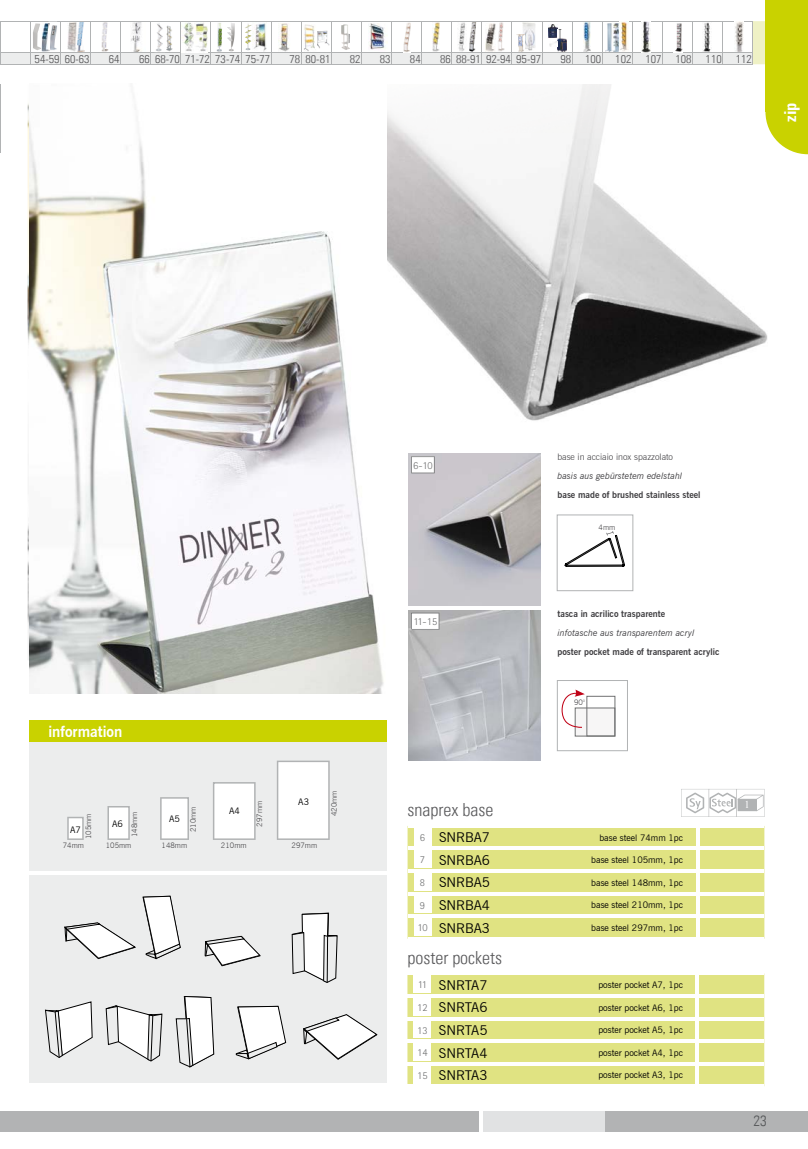
<style>
.page{position:relative;width:808px;height:1149px;background:#fff}
.page>*{position:absolute;margin:0;border:0;box-sizing:border-box;transform-origin:0 0}
.t1{font:300 condensed 18px "Univers LT";color:#58585a}
.t2{font:700 condensed 16.5px "Univers LT";color:#fff}
.t3{font:700 15px "News Gothic BT";color:#fff}
.t4{font:300 condensed 15px "Univers LT";color:#555759}
.t5{font:13.5px "News Gothic BT";color:#000}
.t6{font:300 condensed 11.25px "Univers LT";color:#58585a;scale:1.07 1}
.t7{font:300 10.65px "Rotis Sans Serif";color:#707172}
.t8{font:10.5px "Times New Roman";color:#fff}
.t9{font:9px "News Gothic BT";color:#000}
.t10{font:700 9px "News Gothic BT";color:#3e3d40}
.t11{font:italic 9px "News Gothic BT";color:#3e3d40}
.t12{font:300 9px "News Gothic BT";color:#3e3d40}
.t13{font:300 7.5px "News Gothic BT";color:#3e3d40}
</style>
<div class="page">
<div style="left:605px;top:1110px;width:203px;height:20px;background:#b2b3b4"></div>
<div style="left:0;top:1110px;width:479px;height:20px;background:#b2b3b4"></div>
<div style="left:483px;top:1110px;width:122px;height:20px;background:#e1e2e3"></div>
<img style="left:387px;top:154px;width:421px;height:474px">
<div style="left:557px;top:515px;width:76px;height:75px;background:#fff"></div>
<div style="left:557px;top:514px;width:76px;height:77px;border:1px solid #b1b3b4"></div>
<img style="left:409px;top:610px;width:131px;height:150px">
<svg style="left:411px;top:612px;width:28px;height:17px"></svg>
<svg style="left:681px;top:789px;width:84px;height:27px"></svg>
<div style="left:557px;top:680px;width:71px;height:70px;border:1px solid #b1b3b4"></div>
<div style="left:575px;top:707px;width:40px;height:28px;background:#f7f6f6"></div>
<div style="left:587px;top:696px;width:28px;height:40px;border:1px solid #707172"></div>
<svg style="left:561px;top:689px;width:24px;height:38px"></svg>
<svg style="left:565px;top:531px;width:60px;height:35px"></svg>
<svg style="left:407px;top:975px;width:357px;height:109px;background:#e2e58b"></svg>
<hr style="left:696px;top:974px;width:3px;height:20px;background:#fff">
<hr style="left:696px;top:997px;width:3px;height:19px;background:#fff">
<hr style="left:696px;top:1019px;width:3px;height:20px;background:#fff">
<hr style="left:696px;top:1042px;width:3px;height:19px;background:#fff">
<hr style="left:696px;top:1064px;width:3px;height:20px;background:#fff">
<hr style="left:407px;top:994px;width:105px;height:3px;background:#fff">
<hr style="left:512px;top:994px;width:185px;height:3px;background:#fff">
<hr style="left:697px;top:994px;width:67px;height:3px;background:#fff">
<hr style="left:407px;top:1016px;width:105px;height:3px;background:#fff">
<hr style="left:512px;top:1016px;width:185px;height:3px;background:#fff">
<hr style="left:697px;top:1016px;width:67px;height:3px;background:#fff">
<hr style="left:407px;top:1039px;width:105px;height:3px;background:#fff">
<hr style="left:512px;top:1039px;width:185px;height:3px;background:#fff">
<hr style="left:697px;top:1039px;width:67px;height:3px;background:#fff">
<hr style="left:407px;top:1061px;width:105px;height:3px;background:#fff">
<hr style="left:512px;top:1061px;width:185px;height:3px;background:#fff">
<hr style="left:697px;top:1061px;width:67px;height:3px;background:#fff">
<div style="left:408px;top:828px;width:356px;height:108px;background:#e0e382"></div>
<hr style="left:696px;top:827px;width:3px;height:19px;background:#fff">
<hr style="left:696px;top:849px;width:3px;height:20px;background:#fff">
<hr style="left:696px;top:872px;width:3px;height:19px;background:#fff">
<hr style="left:696px;top:894px;width:3px;height:20px;background:#fff">
<hr style="left:696px;top:917px;width:3px;height:19px;background:#fff">
<hr style="left:408px;top:846px;width:104px;height:3px;background:#fff">
<hr style="left:512px;top:846px;width:185px;height:3px;background:#fff">
<hr style="left:697px;top:846px;width:67px;height:3px;background:#fff">
<hr style="left:408px;top:869px;width:104px;height:3px;background:#fff">
<hr style="left:512px;top:869px;width:185px;height:3px;background:#fff">
<hr style="left:697px;top:869px;width:67px;height:3px;background:#fff">
<hr style="left:408px;top:891px;width:104px;height:3px;background:#fff">
<hr style="left:512px;top:891px;width:185px;height:3px;background:#fff">
<hr style="left:697px;top:891px;width:67px;height:3px;background:#fff">
<hr style="left:408px;top:914px;width:104px;height:3px;background:#fff">
<hr style="left:512px;top:914px;width:185px;height:3px;background:#fff">
<hr style="left:697px;top:914px;width:67px;height:3px;background:#fff">
<div style="left:414px;top:975px;width:17px;height:17px;background:#fff"></div>
<div style="left:414px;top:828px;width:17px;height:17px;background:#fff"></div>
<div style="left:414px;top:998px;width:17px;height:17px;background:#fff"></div>
<div style="left:414px;top:850px;width:17px;height:17px;background:#fff"></div>
<div style="left:414px;top:1020px;width:17px;height:17px;background:#fff"></div>
<div style="left:414px;top:873px;width:17px;height:17px;background:#fff"></div>
<div style="left:414px;top:1043px;width:17px;height:17px;background:#fff"></div>
<div style="left:414px;top:895px;width:17px;height:17px;background:#fff"></div>
<div style="left:414px;top:1065px;width:17px;height:17px;background:#fff"></div>
<div style="left:414px;top:918px;width:17px;height:17px;background:#fff"></div>
<div style="left:30px;top:741px;width:357px;height:341px;background:#eceded"></div>
<svg style="left:160px;top:797px;width:29px;height:42px"></svg>
<svg style="left:107px;top:806px;width:23px;height:33px"></svg>
<svg style="left:67px;top:816px;width:17px;height:23px"></svg>
<svg style="left:213px;top:782px;width:43px;height:57px;background:#f6f7f7"></svg>
<svg style="left:277px;top:760px;width:53px;height:79px;background:#f8f8f8"></svg>
<div style="left:30px;top:720px;width:357px;height:21px;background:#c9d200"></div>
<img style="left:409px;top:453px;width:131px;height:152px">
<svg style="left:411px;top:456px;width:24px;height:17px"></svg>
<svg style="left:45px;top:1001px;width:48px;height:57px"></svg>
<svg style="left:106px;top:1005px;width:56px;height:57px"></svg>
<svg style="left:176px;top:996px;width:38px;height:72px"></svg>
<svg style="left:235px;top:1005px;width:51px;height:55px"></svg>
<svg style="left:303px;top:1014px;width:74px;height:45px"></svg>
<svg style="left:292px;top:912px;width:46px;height:71px"></svg>
<hr style="left:327px;top:935px;width:1px;height:47px;background:#000">
<svg style="left:205px;top:935px;width:55px;height:30px"></svg>
<svg style="left:143px;top:895px;width:38px;height:63px"></svg>
<svg style="left:64px;top:922px;width:72px;height:36px"></svg>
<hr style="left:30px;top:870px;width:357px;height:3px;background:#fff">
<img style="left:30px;top:154px;width:354px;height:539px">
<div style="left:765px;top:0;width:43px;height:112px;background:#c9d200"></div>
<svg style="left:0;top:21px;width:808px;height:133px"></svg>
<p class="t6" style="left:35px;top:52px;width:53px">54-59 60-63</p>
<p class="t6" style="left:109px;top:52px;width:12px">64</p>
<p class="t6" style="left:139px;top:52px;width:124px">66 68-70 71-72 73-74 75-77</p>
<p class="t6" style="left:290px;top:52px;width:40px">78 80-81</p>
<p class="t6" style="left:350px;top:52px;width:12px">82</p>
<p class="t6" style="left:380px;top:52px;width:12px">83</p>
<p class="t6" style="left:410px;top:52px;width:12px">84</p>
<p class="t6" style="left:440px;top:52px;width:96px">86 88-91 92-94 95-97</p>
<p class="t6" style="left:560px;top:52px;width:180px">98 100 102 107 108 110 112</p>
<h2 class="t2" style="left:780px;top:121px;width:21px;rotate:-90deg">zip</h2>
<h3 class="t3" style="left:48px;top:722px;width:76px">information</h3>
<p class="t13" style="left:84px;top:839px;width:27px;rotate:-90deg">105mm</p>
<p class="t13" style="left:130px;top:836px;width:27px;rotate:-90deg">148mm</p>
<p class="t9" style="left:112px;top:818px;width:12px">A6</p>
<p class="t9" style="left:70px;top:823px;width:12px">A7</p>
<p class="t9" style="left:169px;top:813px;width:12px">A5</p>
<p class="t13" style="left:189px;top:832px;width:27px;rotate:-90deg">210mm</p>
<p class="t13" style="left:63px;top:840px;width:23px">74mm</p>
<p class="t13" style="left:106px;top:840px;width:27px">105mm</p>
<p class="t13" style="left:162px;top:840px;width:27px">148mm</p>
<p class="t9" style="left:229px;top:805px;width:12px">A4</p>
<p class="t13" style="left:221px;top:840px;width:27px">210mm</p>
<p class="t13" style="left:255px;top:826px;width:27px;rotate:-90deg">297mm</p>
<p class="t13" style="left:330px;top:816px;width:27px;rotate:-90deg">420mm</p>
<p class="t13" style="left:292px;top:840px;width:27px">297mm</p>
<p class="t9" style="left:298px;top:795px;width:12px">A3</p>
<p class="t7" style="left:413px;top:459px;width:21px">6-10</p>
<p class="t7" style="left:413px;top:615px;width:25px">11-15</p>
<p class="t12" style="left:557px;top:451px;width:117px">base in acciaio inox spazzolato</p>
<p class="t11" style="left:557px;top:470px;width:126px">basis aus gebürstetem edelstahl</p>
<p class="t10" style="left:557px;top:489px;width:145px">base made of brushed stainless steel</p>
<p class="t13" style="left:599px;top:522px;width:18px">4mm</p>
<p class="t10" style="left:557px;top:608px;width:109px">tasca in acrilico trasparente</p>
<p class="t11" style="left:557px;top:627px;width:139px">infotasche aus transparentem acryl</p>
<p class="t10" style="left:557px;top:646px;width:163px">poster pocket made of transparent acrylic</p>
<p class="t13" style="left:574px;top:697px;width:13px">90°</p>
<h1 class="t1" style="left:407px;top:798px;width:87px">snaprex base</h1>
<p class="t7" style="left:420px;top:830px;width:7px">6</p>
<p class="t7" style="left:420px;top:853px;width:7px">7</p>
<p class="t7" style="left:420px;top:875px;width:7px">8</p>
<p class="t7" style="left:420px;top:898px;width:7px">9</p>
<p class="t7" style="left:417px;top:921px;width:12px">10</p>
<h3 class="t5" style="left:439px;top:829px;width:52px">SNRBA7</h3>
<p class="t9" style="left:599px;top:831px;width:85px">base steel 74mm 1pc</p>
<h3 class="t5" style="left:439px;top:851px;width:52px">SNRBA6</h3>
<p class="t9" style="left:591px;top:854px;width:93px">base steel 105mm, 1pc</p>
<h3 class="t5" style="left:439px;top:874px;width:52px">SNRBA5</h3>
<p class="t9" style="left:591px;top:876px;width:93px">base steel 148mm, 1pc</p>
<h3 class="t5" style="left:439px;top:896px;width:52px">SNRBA4</h3>
<p class="t9" style="left:591px;top:899px;width:93px">base steel 210mm, 1pc</p>
<h3 class="t5" style="left:439px;top:919px;width:52px">SNRBA3</h3>
<p class="t9" style="left:591px;top:921px;width:93px">base steel 297mm, 1pc</p>
<h1 class="t1" style="left:407px;top:946px;width:96px">poster pockets</h1>
<p class="t7" style="left:418px;top:978px;width:11px">11</p>
<p class="t7" style="left:417px;top:1000px;width:12px">12</p>
<p class="t7" style="left:417px;top:1023px;width:12px">13</p>
<p class="t7" style="left:417px;top:1045px;width:12px">14</p>
<p class="t7" style="left:417px;top:1068px;width:12px">15</p>
<h3 class="t5" style="left:439px;top:976px;width:50px">SNRTA 7</h3>
<p class="t9" style="left:598px;top:979px;width:86px">poster pocket A7, 1pc</p>
<h3 class="t5" style="left:439px;top:999px;width:50px">SNRTA6</h3>
<p class="t9" style="left:598px;top:1001px;width:86px">poster pocket A6, 1pc</p>
<h3 class="t5" style="left:439px;top:1021px;width:50px">SNRTA5</h3>
<p class="t9" style="left:598px;top:1024px;width:86px">poster pocket A5, 1pc</p>
<h3 class="t5" style="left:439px;top:1044px;width:50px">SNRTA4</h3>
<p class="t9" style="left:598px;top:1046px;width:86px">poster pocket A4, 1pc</p>
<h3 class="t5" style="left:439px;top:1066px;width:50px">SNRTA3</h3>
<p class="t9" style="left:598px;top:1069px;width:86px">poster pocket A3, 1pc</p>
<p class="t8" style="left:745px;top:797px;width:7px">1</p>
<h3 class="t4" style="left:753px;top:1111px;width:15px">23</h3>
</div>
